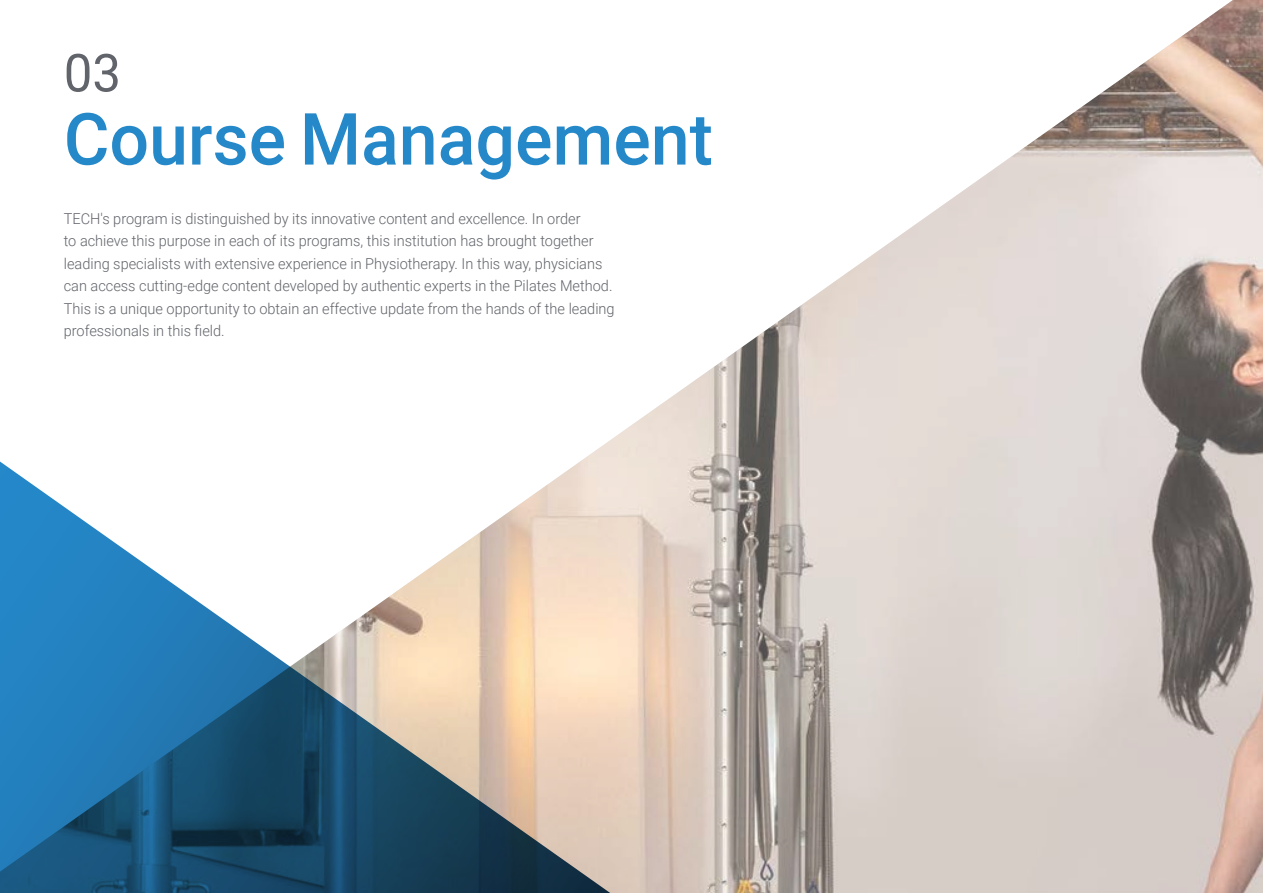
<style>
.page{position:relative;width:1263px;height:893px;background:#fff}
.page>*{position:absolute;margin:0;border:0;box-sizing:border-box;transform-origin:0 0}
.t1{font:500 72px "Roboto";color:#2488c9}
.t2{font:52.5px "Roboto";color:#61646a}
.t3{font:300 15px/22.5px "Roboto";color:#61646a}
</style>
<div class="page">
<img style="left:602px;top:0;width:661px;height:893px">
<svg style="left:0;top:446px;width:640px;height:447px"></svg>
<h2 class="t2" style="left:64px;top:36px;width:59px">03</h2>
<h1 class="t1" style="left:64px;top:89px;width:651px">Course Management</h1>
<p class="t3" style="left:64px;top:207px;width:552px">TECH's program is distinguished by its innovative content and excellence. In order<br>to achieve this purpose in each of its programs, this institution has brought together leading specialists with extensive experience in Physiotherapy. In this way, physicians can access cutting-edge content developed by authentic experts in the Pilates Method.<br>This is a unique opportunity to obtain an effective update from the hands of the leading professionals in this field.</p>
</div>
